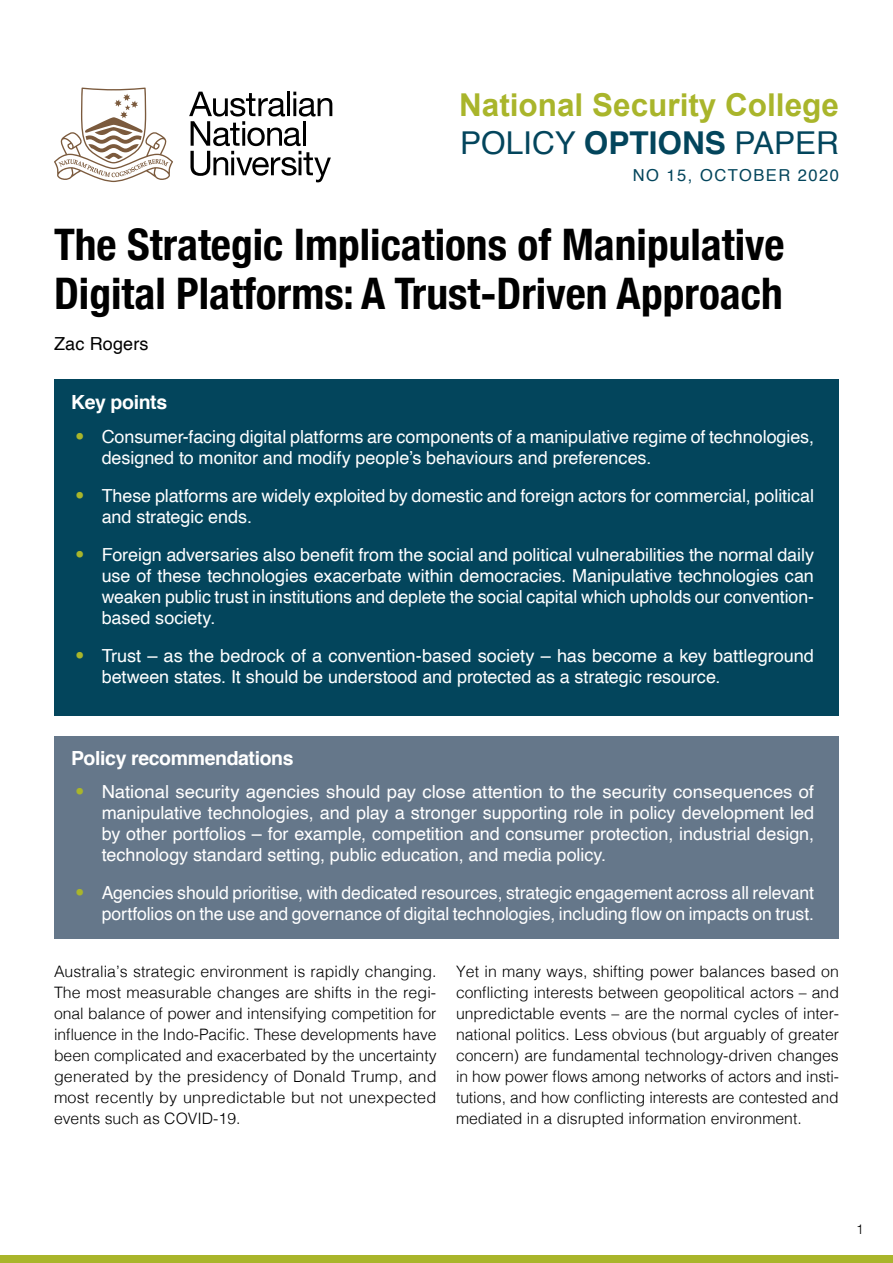
<style>
.page{position:relative;width:893px;height:1263px;background:#fff}
.page>*{position:absolute;margin:0;border:0;box-sizing:border-box;transform-origin:0 0}
.t1{font:700 condensed 43.5px/49.5px "Helvetica Neue";color:#000}
.t2{font:700 31.5px "Arial";color:#a9b52b}
.t3{font:31.5px "Helvetica";color:#03455c}
.t4{font:700 19.5px "Helvetica";letter-spacing:-.02em;color:#fff}
.t5{font:18px/21px "Helvetica";letter-spacing:-.005em;color:#fff}
.t6{font:18px "Helvetica";letter-spacing:.01em;color:#000}
.t7{font:16.5px "Helvetica";letter-spacing:.09em;color:#03455c}
.t8{font:300 15.75px/21px "Helvetica";color:#000;text-align:justify}
.t9{font:300 13.5px "Helvetica";color:#000}
.s1{font-weight:700}
.s2{font-weight:700;font-size:30px;color:#a9b52b}
</style>
<div class="page">
<div style="left:0;top:1255px;width:893px;height:8px;background:#a9b52b"></div>
<div style="left:54px;top:380px;width:785px;height:336px;background:#03455c"></div>
<div style="left:54px;top:736px;width:785px;height:203px;background:#65778a"></div>
<svg style="left:189px;top:92px;width:143px;height:90px"></svg>
<svg style="left:54px;top:88px;width:119px;height:94px"></svg>
<h2 class="t2" style="left:459px;top:84px;width:381px">National Security College</h2>
<h2 class="t3" style="left:460px;top:119px;width:380px">POLICY <span class="s1">OPTIONS</span> PAPER</h2>
<p class="t7" style="left:633px;top:163px;width:208px">NO 15, OCTOBER 2020</p>
<h1 class="t1" style="left:54px;top:216px;width:732px">The Strategic Implications of Manipulative<br>Digital Platforms: A Trust-Driven Approach</h1>
<p class="t6" style="left:54px;top:329px;width:96px">Zac Rogers</p>
<p class="t4" style="left:71px;top:386px;width:98px">Key points</p>
<p class="t5" style="left:102px;top:426px;width:714px;text-indent:-27px"><span class="s2">•</span> Consumer-facing digital platforms are components of a manipulative regime of technologies, designed to monitor and modify people’s behaviours and preferences.</p>
<p class="t5" style="left:102px;top:485px;width:714px;text-indent:-27px"><span class="s2">•</span> These platforms are widely exploited by domestic and foreign actors for commercial, political and strategic ends.</p>
<p class="t5" style="left:102px;top:544px;width:714px;text-align:justify;text-indent:-27px"><span class="s2">•</span> Foreign adversaries also benefit from the social and political vulnerabilities the normal daily use of these technologies exacerbate within democracies. Manipulative technologies can weaken public trust in institutions and deplete the social capital which upholds our convention&shy;based society.</p>
<p class="t5" style="left:102px;top:645px;width:714px;text-indent:-27px"><span class="s2">•</span> Trust – as the bedrock of a convention-based society – has become a key battleground between states. It should be understood and protected as a strategic resource.</p>
<p class="t4" style="left:71px;top:742px;width:224px">Policy recommendations</p>
<p class="t5" style="left:102px;top:782px;width:714px;text-align:justify;text-indent:-27px"><span class="s2">•</span> National security agencies should pay close attention to the security consequences of manipulative technologies, and play a stronger supporting role in policy development led by other portfolios – for example, competition and consumer protection, industrial design, technology standard setting, public education, and media policy.</p>
<p class="t5" style="left:75px;top:883px;width:741px;text-align:right"><span class="s2">•</span> Agencies should prioritise, with dedicated resources, strategic engagement across all relevant portfolios on the use and governance of digital technologies, including flow on impacts on trust.</p>
<p class="t8" style="left:54px;top:960px;width:384px">Australia’s strategic environment is rapidly changing.<br>The most measurable changes are shifts in the regi&shy;onal balance of power and intensifying competition for influence in the Indo-Pacific. These developments have been complicated and exacerbated by the uncertainty generated by the presidency of Donald Trump, and most recently by unpredictable but not unexpected events such as COVID-19.</p>
<p class="t8" style="left:456px;top:960px;width:384px">Yet in many ways, shifting power balances based on conflicting interests between geopolitical actors – and unpredictable events – are the normal cycles of inter&shy;national politics. Less obvious (but arguably of greater concern) are fundamental technology-driven changes in how power flows among networks of actors and insti&shy;tutions, and how conflicting interests are contested and mediated in a disrupted information environment.</p>
<p class="t9" style="left:856px;top:1217px;width:9px">1</p>
</div>
